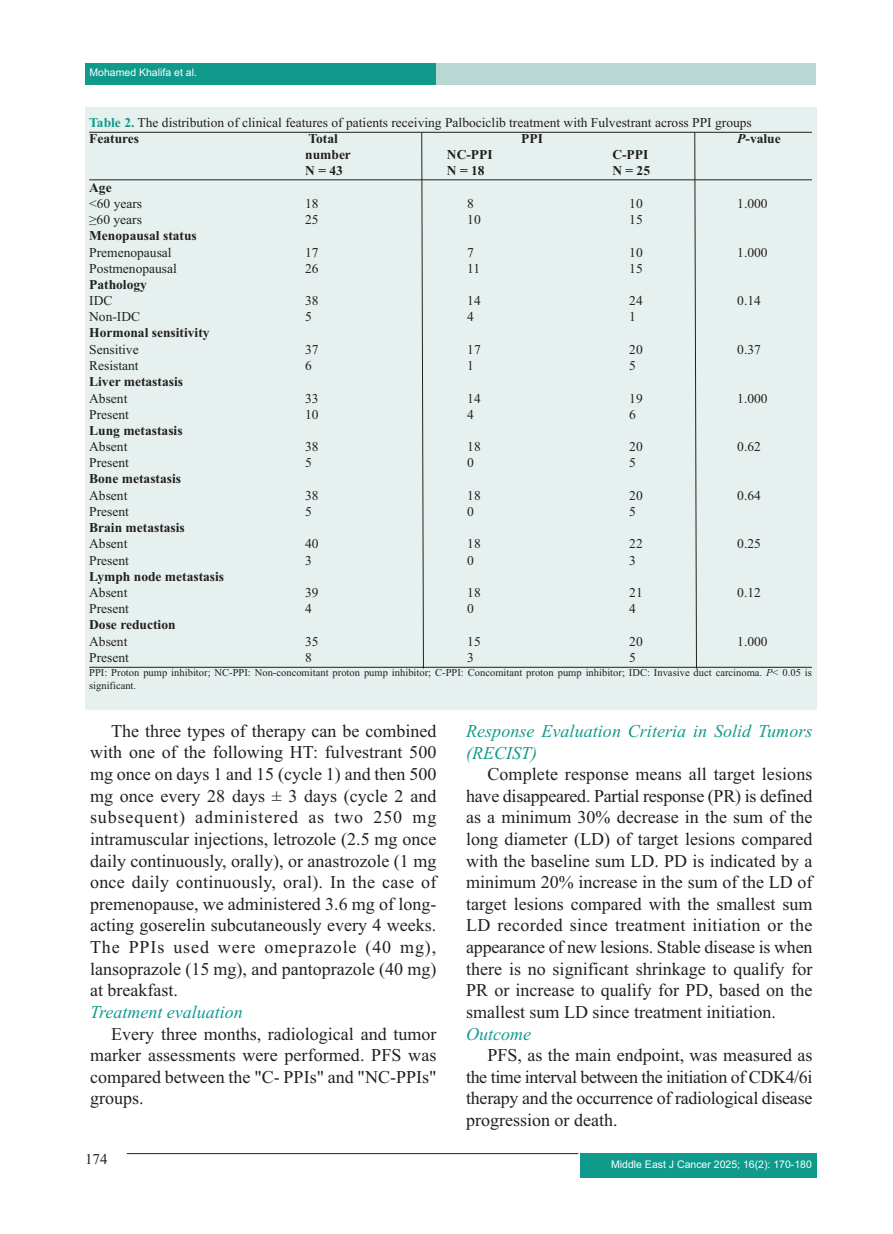
<style>
.page{position:relative;width:893px;height:1234px;background:#fff}
.page>*{position:absolute;margin:0;border:0;box-sizing:border-box;transform-origin:0 0}
.t1{font:18px/21.6px "Times New Roman";color:#231f20;text-align:justify}
.t2{font:italic 18px/21.6px "Times New Roman";letter-spacing:.005em;color:#0f9a8c}
.t3{font:15px "Times New Roman";color:#231f20}
.t4{font:13.5px "Times New Roman";color:#231f20}
.t5{font:700 13.5px "Times New Roman";color:#231f20}
.t6{font:10.5px/12.6px "Times New Roman";color:#231f20}
.t7{font:10.5px "Arial";color:#fff}
.s1{font-weight:700;color:#0f9a8c}
.s2{font-style:italic}
</style>
<div class="page">
<div style="left:86px;top:64px;width:730px;height:21px;background:#b9d8d4"></div>
<div style="left:85px;top:64px;width:351px;height:21px;background:#0f9a8c"></div>
<div style="left:580px;top:1153px;width:236px;height:24px;background:#0f9a8c"></div>
<hr style="left:127px;top:1152px;width:451px;height:1px;background:#231f20">
<div style="left:85px;top:107px;width:731px;height:602px;background:#e6f1ef"></div>
<hr style="left:89px;top:132px;width:723px;height:1px;background:#231f20">
<hr style="left:89px;top:179px;width:723px;height:1px;background:#231f20">
<hr style="left:89px;top:666px;width:723px;height:1px;background:#231f20">
<svg style="left:421px;top:132px;width:3px;height:537px"></svg>
<svg style="left:694px;top:132px;width:3px;height:537px"></svg>
<p class="t7" style="left:90px;top:68px;width:109px">Mohamed Khalifa et al.</p>
<p class="t4" style="left:89px;top:118px;width:664px"><span class="s1">Table 2.</span> The distribution of clinical features of patients receiving Palbociclib treatment with Fulvestrant across PPI groups</p>
<p class="t5" style="left:89px;top:134px;width:51px">Features</p>
<p class="t5" style="left:308px;top:134px;width:31px">Total</p>
<p class="t5" style="left:521px;top:134px;width:23px">PPI</p>
<p class="t5" style="left:737px;top:134px;width:45px"><span class="s2">P</span>-value</p>
<p class="t5" style="left:305px;top:150px;width:47px">number</p>
<p class="t5" style="left:447px;top:150px;width:47px">NC-PPI</p>
<p class="t5" style="left:612px;top:150px;width:37px">C-PPI</p>
<p class="t5" style="left:305px;top:166px;width:39px">N = 43</p>
<p class="t5" style="left:447px;top:166px;width:39px">N = 18</p>
<p class="t5" style="left:612px;top:166px;width:39px">N = 25</p>
<p class="t5" style="left:89px;top:183px;width:24px">Age</p>
<p class="t4" style="left:89px;top:198px;width:54px">&lt;60 years</p>
<p class="t4" style="left:305px;top:198px;width:15px">18</p>
<p class="t4" style="left:467px;top:198px;width:8px">8</p>
<p class="t4" style="left:629px;top:198px;width:15px">10</p>
<p class="t4" style="left:737px;top:198px;width:32px">1.000</p>
<p class="t4" style="left:89px;top:215px;width:54px">≥60 years</p>
<p class="t4" style="left:305px;top:215px;width:15px">25</p>
<p class="t4" style="left:467px;top:215px;width:15px">10</p>
<p class="t4" style="left:629px;top:215px;width:15px">15</p>
<p class="t5" style="left:89px;top:231px;width:109px">Menopausal status</p>
<p class="t4" style="left:89px;top:247px;width:84px">Premenopausal</p>
<p class="t4" style="left:305px;top:247px;width:15px">17</p>
<p class="t4" style="left:467px;top:247px;width:8px">7</p>
<p class="t4" style="left:629px;top:247px;width:15px">10</p>
<p class="t4" style="left:737px;top:247px;width:32px">1.000</p>
<p class="t4" style="left:89px;top:263px;width:89px">Postmenopausal</p>
<p class="t4" style="left:305px;top:263px;width:15px">26</p>
<p class="t4" style="left:467px;top:263px;width:14px">11</p>
<p class="t4" style="left:629px;top:263px;width:15px">15</p>
<p class="t5" style="left:89px;top:280px;width:59px">Pathology</p>
<p class="t4" style="left:89px;top:296px;width:25px">IDC</p>
<p class="t4" style="left:305px;top:296px;width:15px">38</p>
<p class="t4" style="left:467px;top:296px;width:15px">14</p>
<p class="t4" style="left:629px;top:296px;width:15px">24</p>
<p class="t4" style="left:737px;top:296px;width:25px">0.14</p>
<p class="t4" style="left:89px;top:312px;width:52px">Non-IDC</p>
<p class="t4" style="left:305px;top:312px;width:8px">5</p>
<p class="t4" style="left:467px;top:312px;width:8px">4</p>
<p class="t4" style="left:629px;top:312px;width:8px">1</p>
<p class="t5" style="left:89px;top:328px;width:122px">Hormonal sensitivity</p>
<p class="t4" style="left:89px;top:344px;width:51px">Sensitive</p>
<p class="t4" style="left:305px;top:344px;width:15px">37</p>
<p class="t4" style="left:467px;top:344px;width:15px">17</p>
<p class="t4" style="left:629px;top:344px;width:15px">20</p>
<p class="t4" style="left:737px;top:344px;width:25px">0.37</p>
<p class="t4" style="left:89px;top:360px;width:51px">Resistant</p>
<p class="t4" style="left:305px;top:360px;width:8px">6</p>
<p class="t4" style="left:467px;top:360px;width:8px">1</p>
<p class="t4" style="left:629px;top:360px;width:8px">5</p>
<p class="t5" style="left:89px;top:377px;width:95px">Liver metastasis</p>
<p class="t4" style="left:89px;top:393px;width:40px">Absent</p>
<p class="t4" style="left:305px;top:393px;width:15px">33</p>
<p class="t4" style="left:467px;top:393px;width:15px">14</p>
<p class="t4" style="left:629px;top:393px;width:15px">19</p>
<p class="t4" style="left:737px;top:393px;width:32px">1.000</p>
<p class="t4" style="left:89px;top:409px;width:41px">Present</p>
<p class="t4" style="left:305px;top:409px;width:15px">10</p>
<p class="t4" style="left:467px;top:409px;width:8px">4</p>
<p class="t4" style="left:629px;top:409px;width:8px">6</p>
<p class="t5" style="left:89px;top:426px;width:95px">Lung metastasis</p>
<p class="t4" style="left:89px;top:441px;width:40px">Absent</p>
<p class="t4" style="left:305px;top:441px;width:15px">38</p>
<p class="t4" style="left:467px;top:441px;width:15px">18</p>
<p class="t4" style="left:629px;top:441px;width:15px">20</p>
<p class="t4" style="left:737px;top:441px;width:25px">0.62</p>
<p class="t4" style="left:89px;top:458px;width:41px">Present</p>
<p class="t4" style="left:305px;top:458px;width:8px">5</p>
<p class="t4" style="left:467px;top:458px;width:8px">0</p>
<p class="t4" style="left:629px;top:458px;width:8px">5</p>
<p class="t5" style="left:89px;top:474px;width:93px">Bone metastasis</p>
<p class="t4" style="left:89px;top:490px;width:40px">Absent</p>
<p class="t4" style="left:305px;top:490px;width:15px">38</p>
<p class="t4" style="left:467px;top:490px;width:15px">18</p>
<p class="t4" style="left:629px;top:490px;width:15px">20</p>
<p class="t4" style="left:737px;top:490px;width:25px">0.64</p>
<p class="t4" style="left:89px;top:506px;width:41px">Present</p>
<p class="t4" style="left:305px;top:506px;width:8px">5</p>
<p class="t4" style="left:467px;top:506px;width:8px">0</p>
<p class="t4" style="left:629px;top:506px;width:8px">5</p>
<p class="t5" style="left:89px;top:523px;width:97px">Brain metastasis</p>
<p class="t4" style="left:89px;top:539px;width:40px">Absent</p>
<p class="t4" style="left:305px;top:539px;width:15px">40</p>
<p class="t4" style="left:467px;top:539px;width:15px">18</p>
<p class="t4" style="left:629px;top:539px;width:15px">22</p>
<p class="t4" style="left:737px;top:539px;width:25px">0.25</p>
<p class="t4" style="left:89px;top:555px;width:41px">Present</p>
<p class="t4" style="left:305px;top:555px;width:8px">3</p>
<p class="t4" style="left:467px;top:555px;width:8px">0</p>
<p class="t4" style="left:629px;top:555px;width:8px">3</p>
<p class="t5" style="left:89px;top:571px;width:137px">Lymph node metastasis</p>
<p class="t4" style="left:89px;top:587px;width:40px">Absent</p>
<p class="t4" style="left:305px;top:587px;width:15px">39</p>
<p class="t4" style="left:467px;top:587px;width:15px">18</p>
<p class="t4" style="left:629px;top:587px;width:15px">21</p>
<p class="t4" style="left:737px;top:587px;width:25px">0.12</p>
<p class="t4" style="left:89px;top:603px;width:41px">Present</p>
<p class="t4" style="left:305px;top:603px;width:8px">4</p>
<p class="t4" style="left:467px;top:603px;width:8px">0</p>
<p class="t4" style="left:629px;top:603px;width:8px">4</p>
<p class="t5" style="left:89px;top:620px;width:88px">Dose reduction</p>
<p class="t4" style="left:89px;top:636px;width:40px">Absent</p>
<p class="t4" style="left:305px;top:636px;width:15px">35</p>
<p class="t4" style="left:467px;top:636px;width:15px">15</p>
<p class="t4" style="left:629px;top:636px;width:15px">20</p>
<p class="t4" style="left:737px;top:636px;width:32px">1.000</p>
<p class="t4" style="left:89px;top:652px;width:41px">Present</p>
<p class="t4" style="left:305px;top:652px;width:8px">8</p>
<p class="t4" style="left:467px;top:652px;width:8px">3</p>
<p class="t4" style="left:629px;top:652px;width:8px">5</p>
<p class="t6" style="left:89px;top:667px;width:724px">PPI: Proton pump inhibitor; NC-PPI: Non-concomitant proton pump inhibitor; C-PPI: Concomitant proton pump inhibitor; IDC: Invasive duct carcinoma. <span class="s2">P</span>&lt; 0.05 is significant.</p>
<p class="t1" style="left:90px;top:721px;width:348px;text-indent:21px">The three types of therapy can be combined with one of the following HT: fulvestrant 500 mg once on days 1 and 15 (cycle 1) and then 500 mg once every 28 days ± 3 days (cycle 2 and subsequent) administered as two 250 mg intramuscular injections, letrozole (2.5 mg once daily continuously, orally), or anastrozole (1 mg once daily continuously, oral). In the case of premenopause, we administered 3.6 mg of long&shy;acting goserelin subcutaneously every 4 weeks.<br>The PPIs used were omeprazole (40 mg), lansoprazole (15 mg), and pantoprazole (40 mg) at breakfast.</p>
<p class="t2" style="left:90px;top:1002px;width:154px">Treatment evaluation</p>
<p class="t1" style="left:90px;top:1024px;width:348px;text-indent:21px">Every three months, radiological and tumor marker assessments were performed. PFS was compared between the "C- PPIs" and "NC-PPIs" groups.</p>
<p class="t3" style="left:85px;top:1152px;width:24px">174</p>
<p class="t2" style="left:466px;top:721px;width:348px">Response Evaluation Criteria in Solid Tumors (RECIST)</p>
<p class="t1" style="left:466px;top:764px;width:348px;text-indent:21px">Complete response means all target lesions have disappeared. Partial response (PR) is defined as a minimum 30% decrease in the sum of the long diameter (LD) of target lesions compared with the baseline sum LD. PD is indicated by a minimum 20% increase in the sum of the LD of target lesions compared with the smallest sum LD recorded since treatment initiation or the appearance of new lesions. Stable disease is when there is no significant shrinkage to qualify for PR or increase to qualify for PD, based on the smallest sum LD since treatment initiation.</p>
<p class="t2" style="left:466px;top:1024px;width:66px">Outcome</p>
<p class="t1" style="left:466px;top:1045px;width:348px;text-indent:21px">PFS, as the main endpoint, was measured as the time interval between the initiation of CDK4/6i therapy and the occurrence of radiological disease progression or death.</p>
<p class="t7" style="left:611px;top:1160px;width:202px">Middle East J Cancer 2025; 16(2): 170-180</p>
</div>
